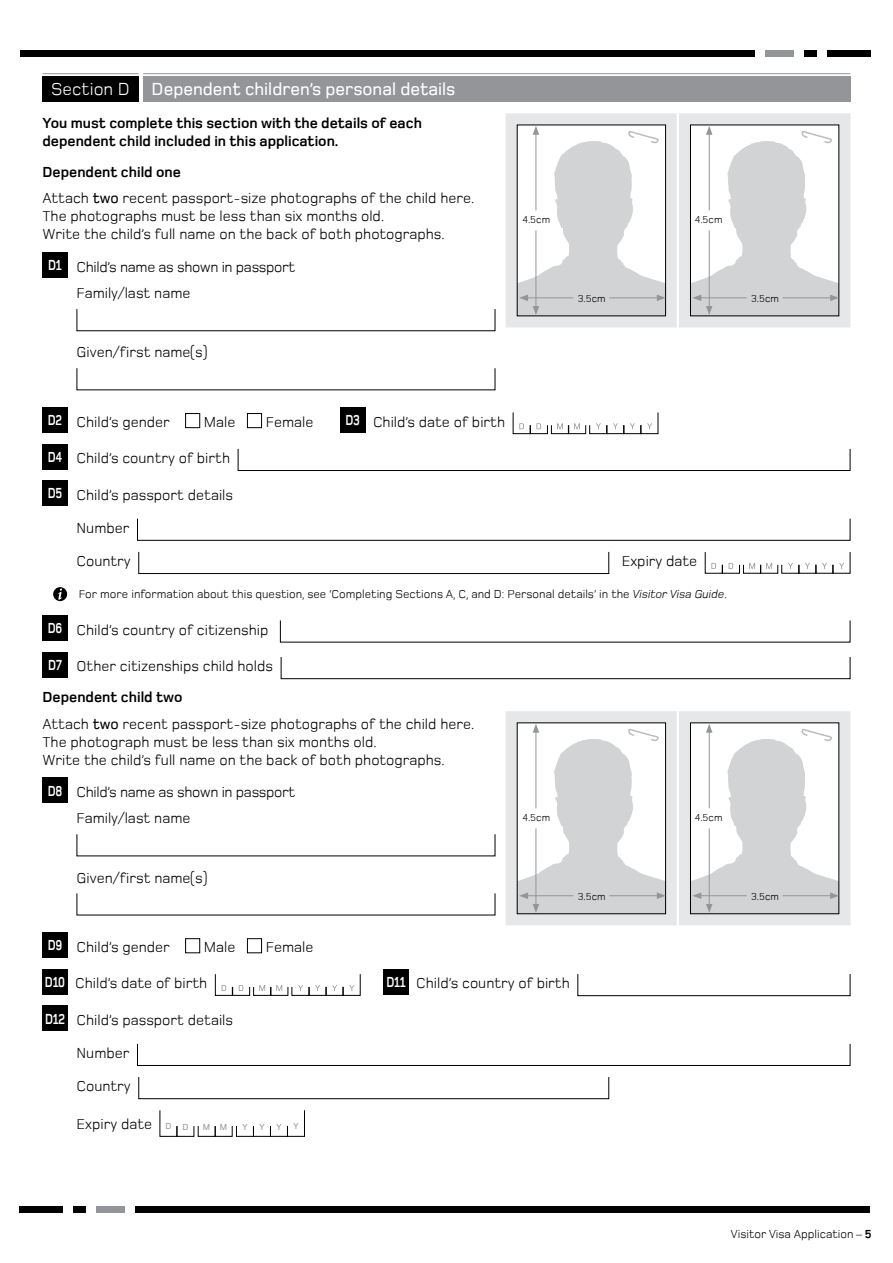
<style>
.page{position:relative;width:893px;height:1263px;background:#fff}
.page>*{position:absolute;margin:0;border:0;box-sizing:border-box;transform-origin:0 0}
.t1{font:500 18px "Foundry Monoline";color:#fff}
.t2{font:15px/18px "Foundry Monoline";color:#000}
.t3{font:15px/26.5px "Foundry Monoline";letter-spacing:-.02em;color:#000}
.t4{font:700 15px/18px "Foundry Monoline";color:#000}
.t5{font:700 15px "Foundry Monoline";color:#fff;scale:.8 1}
.t6{font:12px "Foundry Monoline";color:#000}
.t7{font:10.5px "Foundry Monoline";color:#000}
.t8{font:500 9px "Foundry Monoline";color:#939598}
.s1{font-weight:400}
.s2{font-weight:700}
.s3{font-weight:500}
.s4{font-weight:700;color:#fff}
.s5{font-style:italic}
</style>
<div class="page">
<div style="left:827px;top:50px;width:43px;height:7px;background:#000"></div>
<div style="left:765px;top:50px;width:28px;height:7px;background:#939598"></div>
<div style="left:804px;top:50px;width:13px;height:7px;background:#000"></div>
<div style="left:20px;top:50px;width:735px;height:7px;background:#000"></div>
<div style="left:20px;top:1206px;width:43px;height:7px;background:#000"></div>
<div style="left:97px;top:1206px;width:28px;height:7px;background:#939598"></div>
<div style="left:73px;top:1206px;width:13px;height:7px;background:#000"></div>
<div style="left:136px;top:1206px;width:734px;height:7px;background:#000"></div>
<div style="left:43px;top:77px;width:96px;height:25px;background:#000"></div>
<hr style="left:43px;top:73px;width:96px;height:1px;background:#939598">
<div style="left:143px;top:77px;width:707px;height:25px;background:#939598"></div>
<hr style="left:143px;top:73px;width:707px;height:1px;background:#939598">
<div style="left:43px;top:253px;width:25px;height:25px;background:#000"></div>
<svg style="left:76px;top:309px;width:420px;height:22px"></svg>
<svg style="left:76px;top:368px;width:420px;height:23px"></svg>
<div style="left:43px;top:407px;width:25px;height:25px;background:#000"></div>
<div style="left:185px;top:413px;width:15px;height:15px;border:1px solid #000"></div>
<div style="left:247px;top:413px;width:15px;height:15px;border:1px solid #000"></div>
<div style="left:340px;top:407px;width:25px;height:25px;background:#000"></div>
<svg style="left:512px;top:412px;width:147px;height:22px"></svg>
<div style="left:43px;top:444px;width:25px;height:25px;background:#000"></div>
<svg style="left:237px;top:448px;width:614px;height:23px"></svg>
<div style="left:43px;top:481px;width:25px;height:25px;background:#000"></div>
<svg style="left:137px;top:518px;width:714px;height:23px"></svg>
<svg style="left:138px;top:551px;width:471px;height:23px"></svg>
<svg style="left:704px;top:552px;width:147px;height:22px"></svg>
<div style="left:53px;top:587px;width:14px;height:14px;background:#000;border-radius:50%"></div>
<svg style="left:58px;top:589px;width:4px;height:11px"></svg>
<div style="left:43px;top:616px;width:25px;height:25px;background:#000"></div>
<svg style="left:280px;top:620px;width:571px;height:23px"></svg>
<div style="left:43px;top:652px;width:25px;height:25px;background:#000"></div>
<svg style="left:280px;top:657px;width:571px;height:22px"></svg>
<div style="left:43px;top:778px;width:25px;height:25px;background:#000"></div>
<svg style="left:76px;top:834px;width:420px;height:23px"></svg>
<svg style="left:76px;top:893px;width:420px;height:23px"></svg>
<div style="left:43px;top:933px;width:25px;height:25px;background:#000"></div>
<div style="left:185px;top:938px;width:15px;height:15px;border:1px solid #000"></div>
<div style="left:247px;top:938px;width:15px;height:15px;border:1px solid #000"></div>
<div style="left:43px;top:969px;width:25px;height:25px;background:#000"></div>
<svg style="left:215px;top:974px;width:146px;height:22px"></svg>
<div style="left:384px;top:969px;width:25px;height:25px;background:#000"></div>
<svg style="left:577px;top:974px;width:274px;height:22px"></svg>
<div style="left:43px;top:1006px;width:25px;height:25px;background:#000"></div>
<svg style="left:137px;top:1043px;width:714px;height:23px"></svg>
<svg style="left:138px;top:1077px;width:471px;height:22px"></svg>
<svg style="left:159px;top:1110px;width:146px;height:27px"></svg>
<div style="left:506px;top:113px;width:171px;height:214px;background:#e6e7e8"></div>
<svg style="left:517px;top:126px;width:149px;height:190px;background:#e2e3e4"></svg>
<div style="left:679px;top:113px;width:171px;height:214px;background:#e6e7e8"></div>
<svg style="left:690px;top:126px;width:149px;height:190px;background:#e2e3e4"></svg>
<div style="left:506px;top:711px;width:171px;height:214px;background:#e6e7e8"></div>
<svg style="left:517px;top:724px;width:149px;height:190px;background:#e2e3e3"></svg>
<div style="left:679px;top:711px;width:171px;height:214px;background:#e6e7e8"></div>
<svg style="left:690px;top:724px;width:149px;height:190px;background:#e2e3e3"></svg>
<p class="t1" style="left:51px;top:80px;width:406px"><span class="s1">Section D</span> Dependent children’s personal details</p>
<p class="t4" style="left:43px;top:114px;width:381px">You must complete this section with the details of each dependent child included in this application.</p>
<p class="t2" style="left:43px;top:159px;width:433px;line-height:26.5px"><span class="s2">Dependent child one<br></span>Attach <span class="s3">two</span> recent passport-size photographs of the child here.</p>
<p class="t2" style="left:43px;top:207px;width:404px">The photographs must be less than six months old.<br>Write the child’s full name on the back of both photographs.</p>
<p class="t3" style="left:77px;top:253px;width:220px;text-indent:-28px"><span class="s4">D1</span> Child’s name as shown in passport<br>Family/last name</p>
<p class="t2" style="left:77px;top:343px;width:132px">Given/first name(s)</p>
<p class="t7" style="left:522px;top:214px;width:29px">4.5cm</p>
<p class="t7" style="left:695px;top:214px;width:29px">4.5cm</p>
<p class="t7" style="left:578px;top:293px;width:29px">3.5cm</p>
<p class="t7" style="left:751px;top:293px;width:29px">3.5cm</p>
<p class="t2" style="left:48px;top:412px;width:124px"><span class="s4">D2</span> Child’s gender</p>
<p class="t2" style="left:204px;top:412px;width:33px">Male</p>
<p class="t2" style="left:266px;top:412px;width:49px">Female</p>
<p class="t5" style="left:345px;top:412px;width:20px">D3</p>
<p class="t2" style="left:373px;top:412px;width:134px">Child’s date of birth</p>
<p class="t2" style="left:48px;top:449px;width:184px"><span class="s4">D4</span> Child’s country of birth</p>
<p class="t2" style="left:48px;top:486px;width:187px"><span class="s4">D5</span> Child’s passport details</p>
<p class="t2" style="left:77px;top:519px;width:54px">Number</p>
<p class="t2" style="left:77px;top:552px;width:56px">Country</p>
<p class="t2" style="left:622px;top:552px;width:77px">Expiry date</p>
<p class="t6" style="left:79px;top:588px;width:650px">For more information about this question, see ‘Completing Sections A, C, and D: Personal details’ in the <span class="s5">Visitor Visa Guide</span>.</p>
<p class="t2" style="left:48px;top:621px;width:222px"><span class="s4">D6</span> Child’s country of citizenship</p>
<p class="t2" style="left:43px;top:651px;width:232px;line-height:30.8px;text-indent:6px"><span class="s4">D7</span> Other citizenships child holds<br><span class="s2">Dependent child two</span></p>
<p class="t2" style="left:43px;top:714px;width:433px">Attach <span class="s3">two</span> recent passport-size photographs of the child here.<br>The photograph must be less than six months old.<br>Write the child’s full name on the back of both photographs.</p>
<p class="t3" style="left:77px;top:778px;width:220px;text-indent:-29px"><span class="s4">D8</span> Child’s name as shown in passport<br>Family/last name</p>
<p class="t7" style="left:522px;top:812px;width:29px">4.5cm</p>
<p class="t7" style="left:695px;top:812px;width:29px">4.5cm</p>
<p class="t2" style="left:77px;top:868px;width:132px">Given/first name(s)</p>
<p class="t7" style="left:578px;top:891px;width:29px">3.5cm</p>
<p class="t7" style="left:751px;top:891px;width:29px">3.5cm</p>
<p class="t2" style="left:48px;top:938px;width:124px"><span class="s4">D9</span> Child’s gender</p>
<p class="t2" style="left:204px;top:938px;width:33px">Male</p>
<p class="t2" style="left:266px;top:938px;width:49px">Female</p>
<p class="t5" style="left:45px;top:974px;width:27px">D10</p>
<p class="t2" style="left:75px;top:974px;width:134px">Child’s date of birth</p>
<p class="t2" style="left:386px;top:974px;width:185px"><span class="s4">D11</span> Child’s country of birth</p>
<p class="t2" style="left:45px;top:1011px;width:190px"><span class="s4">D12</span> Child’s passport details</p>
<p class="t2" style="left:77px;top:1044px;width:54px">Number</p>
<p class="t2" style="left:77px;top:1077px;width:56px">Country</p>
<p class="t2" style="left:77px;top:1115px;width:77px">Expiry date</p>
<p class="t8" style="left:165px;top:1122px;width:25px">D D</p>
<p class="t8" style="left:203px;top:1122px;width:26px">M M</p>
<p class="t8" style="left:242px;top:1122px;width:7px">Y</p>
<p class="t8" style="left:259px;top:1122px;width:7px">Y</p>
<p class="t8" style="left:276px;top:1122px;width:7px">Y</p>
<p class="t8" style="left:294px;top:1121px;width:7px">Y</p>
<p class="t6" style="left:731px;top:1228px;width:142px">Visitor Visa Application – <span class="s2">5</span></p>
</div>
